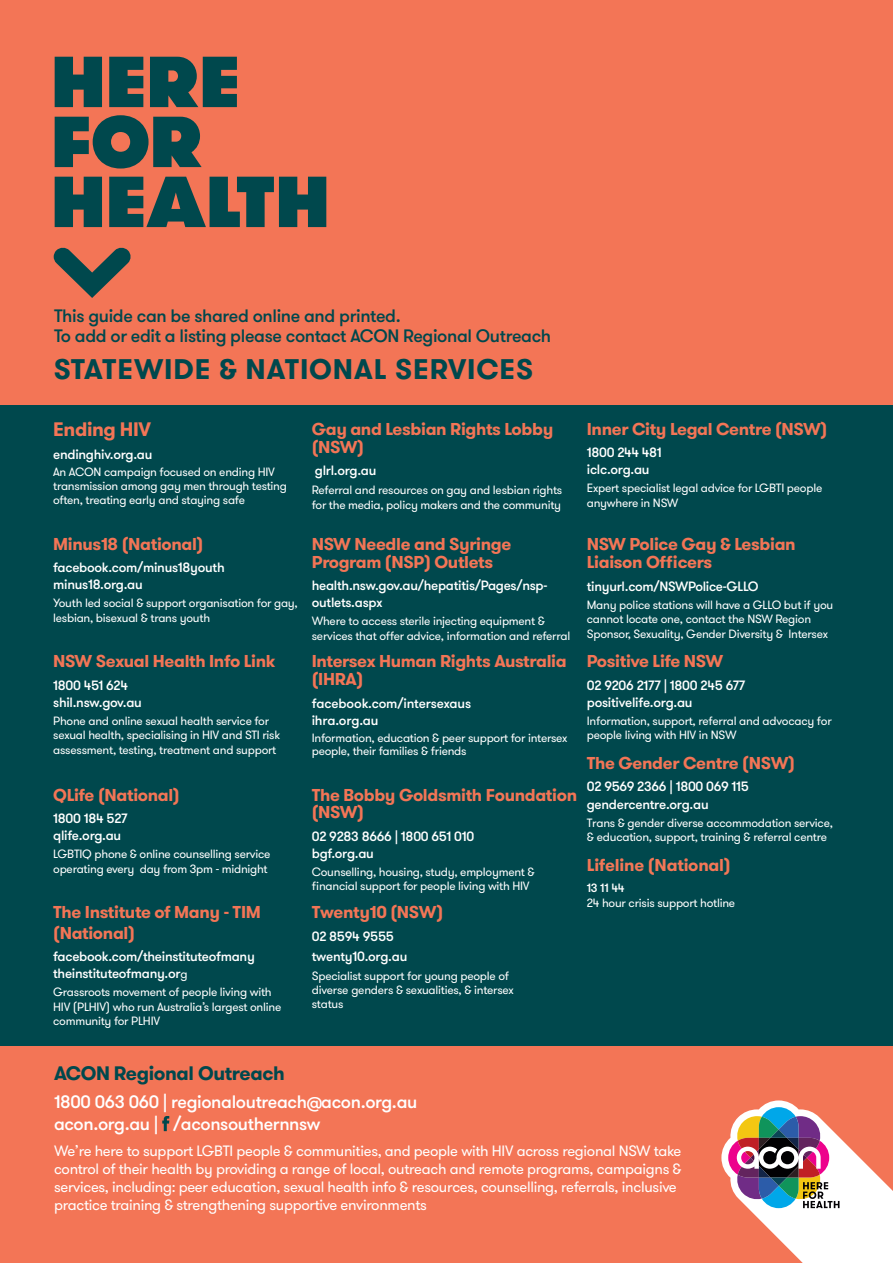
<style>
.page{position:relative;width:893px;height:1263px;background:#f37556}
.page>*{position:absolute;margin:0;border:0;box-sizing:border-box;transform-origin:0 0}
.t1{font:800 72px "GT Walsheim";letter-spacing:-.01em;color:#00484d}
.t2{font:700 28.35px "GT Walsheim";letter-spacing:.03em;color:#00484d}
.t3{font:700 19.5px "GT Walsheim";letter-spacing:-.02em;color:#00484d}
.org_name{font:700 19.5px "GT Walsheim";letter-spacing:-.02em;color:#f37556}
.t4{font:500 18px "GT Walsheim";letter-spacing:-.02em;color:#00484d}
.t5{font:500 18px "GT Walsheim";letter-spacing:-.02em;color:#fff}
.sub_head{font:700 17.25px/17.9px "GT Walsheim";letter-spacing:-.02em;color:#f37556}
.org_name-2{font:700 17.25px/17.9px "GT Walsheim";letter-spacing:-.02em;color:#f37556}
.body{font:700 17.25px/17.9px "GT Walsheim";letter-spacing:-.02em;color:#f37556}
.body-2{font:700 17.1px "GT Walsheim";letter-spacing:-.015em;color:#f37757}
.t6{font:15px/18px "GT Walsheim";letter-spacing:-.02em;color:#fff}
.sub_head-2{font:500 13.5px/17.2px "GT Walsheim";letter-spacing:-.02em;color:#fff}
.body-3{font:500 13.5px/17.2px "GT Walsheim";letter-spacing:-.02em;color:#fff}
.org_name-3{font:500 13.5px "GT Walsheim";letter-spacing:-.02em;color:#fff}
.sub_head-3{font:12px/14.4px "GT Walsheim";letter-spacing:-.02em;color:#fff}
.body-4{font:12px/14.4px "GT Walsheim";letter-spacing:-.02em;color:#fff}
.s1{font-weight:400;font-size:12px}
.s2{font-weight:500}
</style>
<div class="page">
<div style="left:0;top:406px;width:893px;height:640px;background:#00484d"></div>
<svg style="left:54px;top:247px;width:77px;height:51px"></svg>
<svg style="left:162px;top:1116px;width:7px;height:15px"></svg>
<svg style="left:721px;top:1100px;width:172px;height:163px"></svg>
<p class="t1" style="left:51px;top:31px;width:191px">HERE</p>
<p class="t1" style="left:51px;top:91px;width:154px">FOR</p>
<p class="t1" style="left:51px;top:151px;width:281px">HEALTH</p>
<p class="t4" style="left:54px;top:305px;width:348px">This guide can be shared online and printed.</p>
<p class="t4" style="left:54px;top:324px;width:499px">To add or edit a listing please contact ACON Regional Outreach</p>
<p class="t2" style="left:54px;top:350px;width:481px">STATEWIDE &amp; NATIONAL SERVICES</p>
<p class="org_name" style="left:53px;top:417px;width:99px">Ending HIV</p>
<p class="sub_head-2" style="left:53px;top:446px;width:101px">endinghiv.org.au</p>
<p class="sub_head-3" style="left:53px;top:466px;width:235px;line-height:13.8px">An ACON campaign focused on ending HIV transmission among gay men through testing often, treating early and staying safe</p>
<p class="org_name-2" style="left:53px;top:535px;width:152px">Minus18 (National)</p>
<p class="sub_head-2" style="left:53px;top:559px;width:173px">facebook.com/minus18youth minus18.org.au</p>
<p class="sub_head-3" style="left:53px;top:596px;width:246px">Youth led social &amp; support organisation for gay, lesbian, bisexual &amp; trans youth</p>
<p class="org_name-2" style="left:53px;top:653px;width:224px">NSW Sexual Health Info Link</p>
<p class="sub_head-2" style="left:53px;top:677px;width:90px">1800 451 624 shil.nsw.gov.au</p>
<p class="sub_head-3" style="left:53px;top:714px;width:228px">Phone and online sexual health service for sexual health, specialising in HIV and STI risk assessment, testing, treatment and support</p>
<p class="org_name-2" style="left:53px;top:786px;width:128px">QLife (National)</p>
<p class="sub_head-2" style="left:53px;top:810px;width:76px">1800 184 527 qlife.org.au</p>
<p class="sub_head-3" style="left:53px;top:847px;width:219px">LGBTIQ phone &amp; online counselling service operating every day from 3pm - midnight</p>
<p class="org_name-2" style="left:53px;top:902px;width:209px;line-height:20.2px">The Institute of Many - TIM (National)</p>
<p class="sub_head-2" style="left:53px;top:948px;width:203px">facebook.com/theinstituteofmany theinstituteofmany.or<span class="s1">g</span></p>
<p class="sub_head-3" style="left:53px;top:985px;width:230px">Grassroots movement of people living with<br>HIV (PLHIV) who run Australia’s largest online community for PLHIV</p>
<p class="org_name-2" style="left:312px;top:420px;width:243px">Gay and Lesbian Rights Lobby (NSW)</p>
<p class="org_name-3" style="left:315px;top:462px;width:63px">glrl.org.au</p>
<p class="sub_head-3" style="left:312px;top:483px;width:252px">Referral and resources on gay and lesbian rights for the media, policy makers and the community</p>
<p class="sub_head" style="left:312px;top:535px;width:201px">NSW Needle and Syringe<br>Program (NSP) Outlets</p>
<p class="sub_head-2" style="left:312px;top:577px;width:237px">health.nsw.gov.au/hepatitis/Pages/nsp&shy;outlets.aspx</p>
<p class="sub_head-3" style="left:312px;top:614px;width:260px">Where to access sterile injecting equipment &amp; services that offer advice, information and referral</p>
<p class="sub_head" style="left:312px;top:653px;width:256px">Intersex Human Rights Australia (IHRA)</p>
<p class="sub_head-2" style="left:312px;top:694px;width:161px">facebook.com/intersexaus ihra.org.au</p>
<p class="sub_head-3" style="left:312px;top:731px;width:257px;line-height:13.2px">Information, education &amp; peer support for intersex people, their families &amp; friends</p>
<p class="sub_head" style="left:312px;top:786px;width:267px">The Bobby Goldsmith Foundation (NSW)</p>
<p class="sub_head-2" style="left:312px;top:828px;width:164px">02 9283 8666 | 1800 651 010 bgf.org.au</p>
<p class="sub_head-3" style="left:312px;top:865px;width:225px">Counselling, housing, study, employment &amp; financial support for people living with HIV</p>
<p class="sub_head" style="left:312px;top:903px;width:133px">Twenty10 (NSW)</p>
<p class="sub_head-2" style="left:312px;top:927px;width:84px">02 8594 9555</p>
<p class="sub_head-2" style="left:312px;top:948px;width:97px">twenty10.org.au</p>
<p class="sub_head-3" style="left:312px;top:968px;width:204px">Specialist support for young people of diverse genders &amp; sexualities, &amp; intersex status</p>
<p class="body" style="left:587px;top:420px;width:242px">Inner City Legal Centre (NSW)</p>
<p class="body-3" style="left:587px;top:444px;width:76px">1800 244 481 iclc.org.au</p>
<p class="body-4" style="left:587px;top:481px;width:237px">Expert specialist legal advice for LGBTI people anywhere in NSW</p>
<p class="body" style="left:587px;top:535px;width:210px">NSW Police Gay &amp; Lesbian<br>Liaison Officers</p>
<p class="body-3" style="left:587px;top:578px;width:173px">tinyurl.com/NSWPolice-GLLO</p>
<p class="body-4" style="left:587px;top:598px;width:248px">Many police stations will have a GLLO but if you cannot locate one, contact the NSW Region<br>Sponsor, Sexuality, Gender Diversity &amp; Intersex</p>
<p class="body" style="left:587px;top:653px;width:138px">Positive Life NSW</p>
<p class="body-3" style="left:587px;top:677px;width:160px">02 9206 2177 | 1800 245 677 positivelife.org.au</p>
<p class="body-4" style="left:587px;top:714px;width:246px">Information, support, referral and advocacy for people living with HIV in NSW</p>
<p class="body" style="left:587px;top:754px;width:210px">The Gender Centre (NSW)</p>
<p class="body-3" style="left:587px;top:778px;width:164px">02 9569 2366 | 1800 069 115 gendercentre.org.au</p>
<p class="body-4" style="left:587px;top:815px;width:248px">Trans &amp; gender diverse accommodation service, &amp; education, support, training &amp; referral centre</p>
<p class="body-2" style="left:587px;top:853px;width:145px">Lifeline (National)</p>
<p class="body-4" style="left:587px;top:880px;width:150px;line-height:15.3px"><span class="s2">13 11 44<br></span>24 hour crisis support hotline</p>
<p class="t3" style="left:54px;top:1060px;width:232px">ACON Regional Outreach</p>
<p class="t5" style="left:54px;top:1090px;width:365px">1800 063 060 | regionaloutreach@acon.org.au</p>
<p class="t5" style="left:54px;top:1112px;width:268px">acon.org.au | /aconsouthernnsw</p>
<p class="t6" style="left:54px;top:1142px;width:629px">We’re here to support LGBTI people &amp; communities, and people with HIV across regional NSW take control of their health by providing a range of local, outreach and remote programs, campaigns &amp; services, including: peer education, sexual health info &amp; resources, counselling, referrals, inclusive practice training &amp; strengthening supportive environments</p>
</div>
